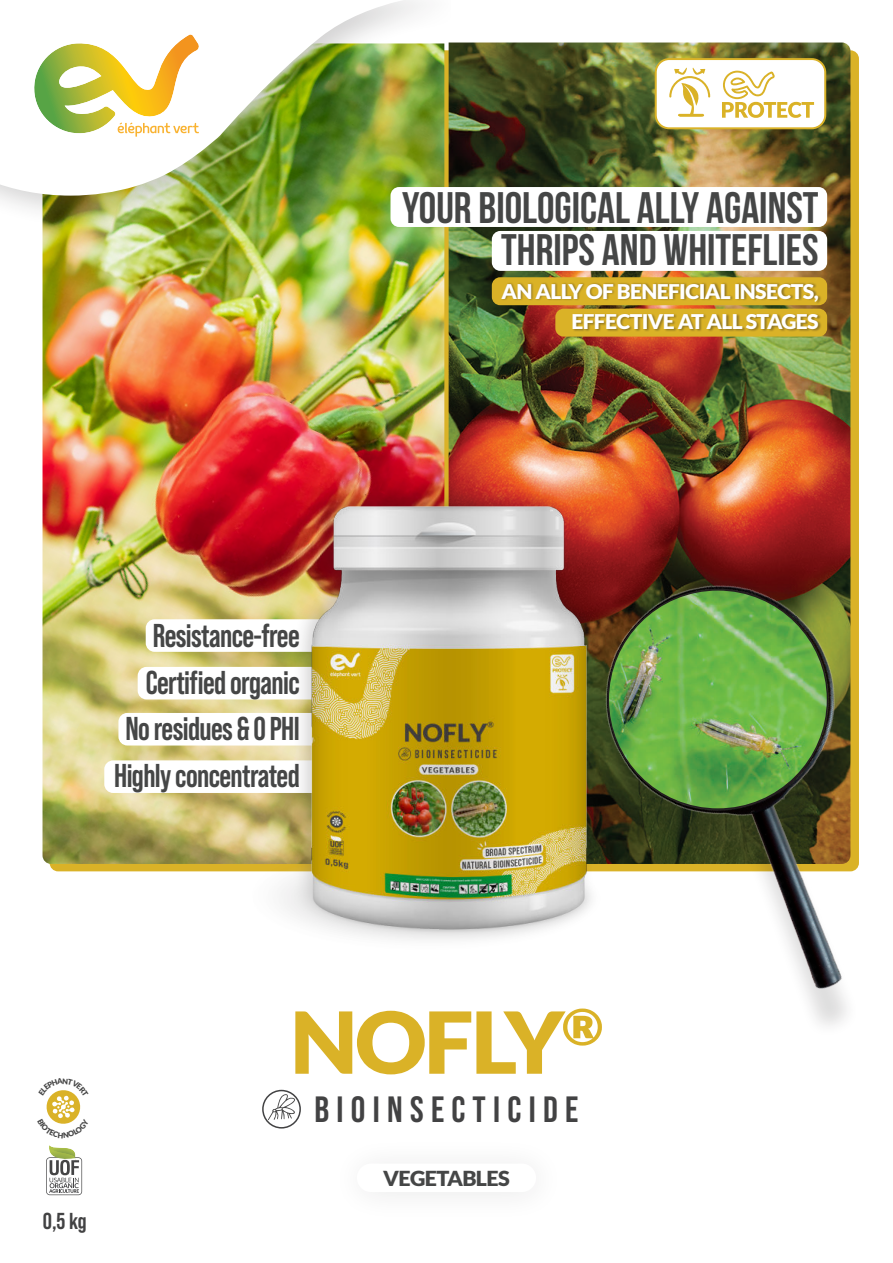
<style>
.page{position:relative;width:893px;height:1263px;background:#fff}
.page>*{position:absolute;margin:0;border:0;box-sizing:border-box;transform-origin:0 0}
.t1{font:900 85.5px "Lato";letter-spacing:-.03em;color:#dab227;scale:1.05 1}
.t2{font:700 44.1px/42.6px "Bebas Neue";color:#454646;text-align:right}
.t3{font:700 36.6px "Bebas Neue Pro";letter-spacing:.2em;color:#424243}
.t4{font:700 33px/46.5px "Bebas Neue Pro";letter-spacing:-.02em;color:#454646;text-align:right;scale:.95 1}
.t5{font:700 23.1px "Bebas Neue Pro";color:#424243}
.t6{font:900 20.7px "Lato";letter-spacing:-.03em;color:#454646;scale:1.05 1}
.t7{font:900 20.25px/30.9px "Lato";letter-spacing:-.03em;color:#fff;text-align:right;scale:1.05 1}
</style>
<div class="page">
<img style="left:43px;top:230px;width:401px;height:634px">
<img style="left:449px;top:43px;width:401px;height:433px">
<img style="left:665px;top:476px;width:194px;height:550px">
<div style="left:492px;top:231px;width:335px;height:40px;background:#fff;border-radius:9px"></div>
<div style="left:492px;top:277px;width:335px;height:28px;background:#dab227;border-radius:8px"></div>
<div style="left:555px;top:309px;width:272px;height:28px;background:#dab227;border-radius:8px"></div>
<div style="left:390px;top:187px;width:437px;height:40px;background:#fff;border-radius:9px"></div>
<div style="left:501px;top:283px;width:320px;height:49px;background:#231f20;opacity:.4"></div>
<svg style="left:655px;top:58px;width:171px;height:71px"></svg>
<div style="left:0;top:0;width:450px;height:230px;background:#231f20;opacity:.2"></div>
<img style="left:0;top:0;width:444px;height:196px">
<svg style="left:31px;top:34px;width:169px;height:103px"></svg>
<div style="left:138px;top:667px;width:279px;height:32px;background:#fff;border-radius:9px"></div>
<div style="left:118px;top:713px;width:308px;height:32px;background:#fff;border-radius:9px"></div>
<div style="left:104px;top:760px;width:324px;height:33px;background:#fff;border-radius:9px"></div>
<div style="left:146px;top:619px;width:250px;height:33px;background:#fff;border-radius:9px"></div>
<img style="left:231px;top:435px;width:434px;height:505px">
<div style="left:262px;top:1090px;width:39px;height:38px;border:2px solid #424243;border-radius:50%"></div>
<svg style="left:268px;top:1094px;width:27px;height:26px"></svg>
<img style="left:608px;top:590px;width:219px;height:219px;border-radius:110px">
<svg style="left:46px;top:1090px;width:37px;height:105px"></svg>
<h2 class="t2" style="left:402px;top:186px;width:418px">YOUR BIOLOGICAL ALLY AGAINST<br>THRIPS AND WHITEFLIES</h2>
<p class="t7" style="left:502px;top:277px;width:303px">AN ALLY OF BENEFICIAL INSECTS,<br>EFFECTIVE AT ALL STAGES</p>
<p class="t4" style="left:114px;top:615px;width:197px">Resistance-free<br>Certified organic<br>No residues &amp; 0 PHI<br>Highly concentrated</p>
<p class="t5" style="left:43px;top:1212px;width:46px">0,5 kg</p>
<h1 class="t1" style="left:290px;top:1011px;width:300px">NOFLY<sup>®</sup></h1>
<p class="t3" style="left:315px;top:1096px;width:265px">BIOINSECTICIDE</p>
<p class="t6" style="left:383px;top:1171px;width:122px">VEGETABLES</p>
</div>
